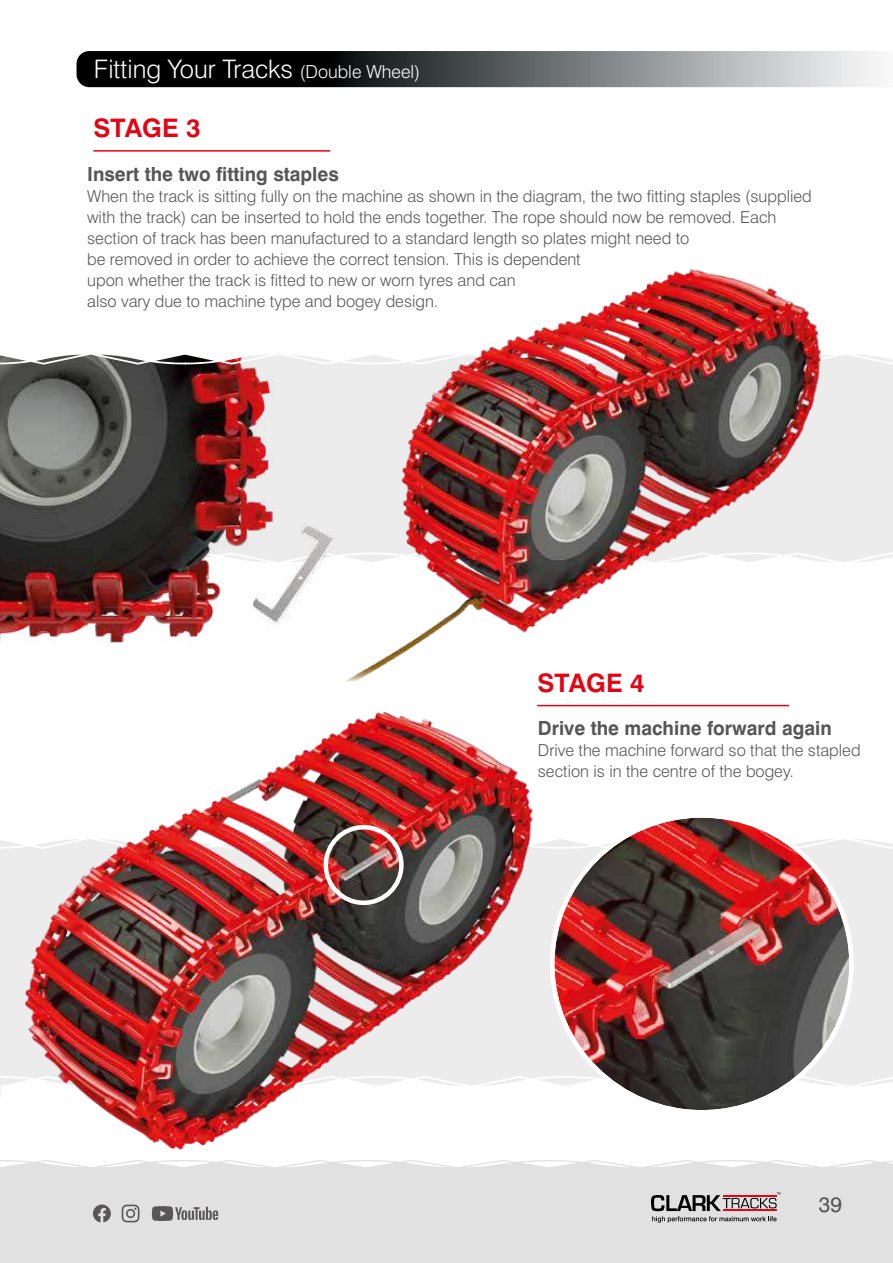
<style>
.page{position:relative;width:893px;height:1263px;background:#fff}
.page>*{position:absolute;margin:0;border:0;box-sizing:border-box;transform-origin:0 0}
.t1{font:300 25.5px "Swiss 721 BT";color:#fff}
.t2{font:700 25.5px "Swiss 721 BT";color:#e30513}
.t3{font:21px "Swiss 721 BT";color:#575656}
.t4{font:700 19.5px "Swiss 721 BT";color:#575656}
.t5{font:300 16.5px/21px "Swiss 721 BT";color:#575656}
.s1{font-size:18px}
</style>
<div class="page">
<svg style="left:77px;top:51px;width:802px;height:36px;background:#595b5c"></svg>
<div style="left:1px;top:304px;width:892px;height:309px;background:#ececec"></div>
<div style="left:0;top:806px;width:893px;height:291px;background:#ececec"></div>
<div style="left:563px;top:806px;width:330px;height:43px;background:#fff"></div>
<svg style="left:835px;top:553px;width:58px;height:60px;background:#fcfcfc"></svg>
<svg style="left:849px;top:1077px;width:44px;height:20px"></svg>
<img style="left:0;top:365px;width:216px;height:278px">
<svg style="left:0;top:304px;width:893px;height:61px;background:#f0f0f0"></svg>
<img style="left:0;top:704px;width:563px;height:446px">
<img style="left:216px;top:269px;width:619px;height:396px">
<img style="left:554px;top:818px;width:295px;height:292px">
<div style="left:324px;top:825px;width:80px;height:80px;border:4px solid #fff;border-radius:50%"></div>
<hr style="left:537px;top:705px;width:252px;height:1px;background:#e30513">
<hr style="left:93px;top:150px;width:237px;height:2px;background:#e30513">
<div style="left:0;top:1160px;width:893px;height:103px;background:#e2e1e2"></div>
<svg style="left:152px;top:1206px;width:66px;height:15px"></svg>
<svg style="left:93px;top:1204px;width:18px;height:18px"></svg>
<svg style="left:122px;top:1204px;width:17px;height:18px"></svg>
<svg style="left:651px;top:1192px;width:129px;height:31px;background:#aea1a3"></svg>
<h1 class="t1" style="left:94px;top:53px;width:328px">Fitting Your Tracks <span class="s1">(Double Wheel)</span></h1>
<h1 class="t2" style="left:94px;top:112px;width:108px">STAGE 3</h1>
<p class="t4" style="left:87px;top:163px;width:253px">Insert the two fitting staples</p>
<p class="t5" style="left:87px;top:186px;width:726px">When the track is sitting fully on the machine as shown in the diagram, the two fitting staples (supplied with the track) can be inserted to hold the ends together. The rope should now be removed. Each section of track has been manufactured to a standard length so plates might need to<br>be removed in order to achieve the correct tension. This is dependent<br>upon whether the track is fitted to new or worn tyres and can<br>also vary due to machine type and bogey design.</p>
<h1 class="t2" style="left:538px;top:667px;width:108px">STAGE 4</h1>
<p class="t4" style="left:538px;top:716px;width:296px">Drive the machine forward again</p>
<p class="t5" style="left:538px;top:739px;width:324px">Drive the machine forward so that the stapled section is in the centre of the bogey.</p>
<p class="t3" style="left:819px;top:1192px;width:25px">39</p>
</div>
